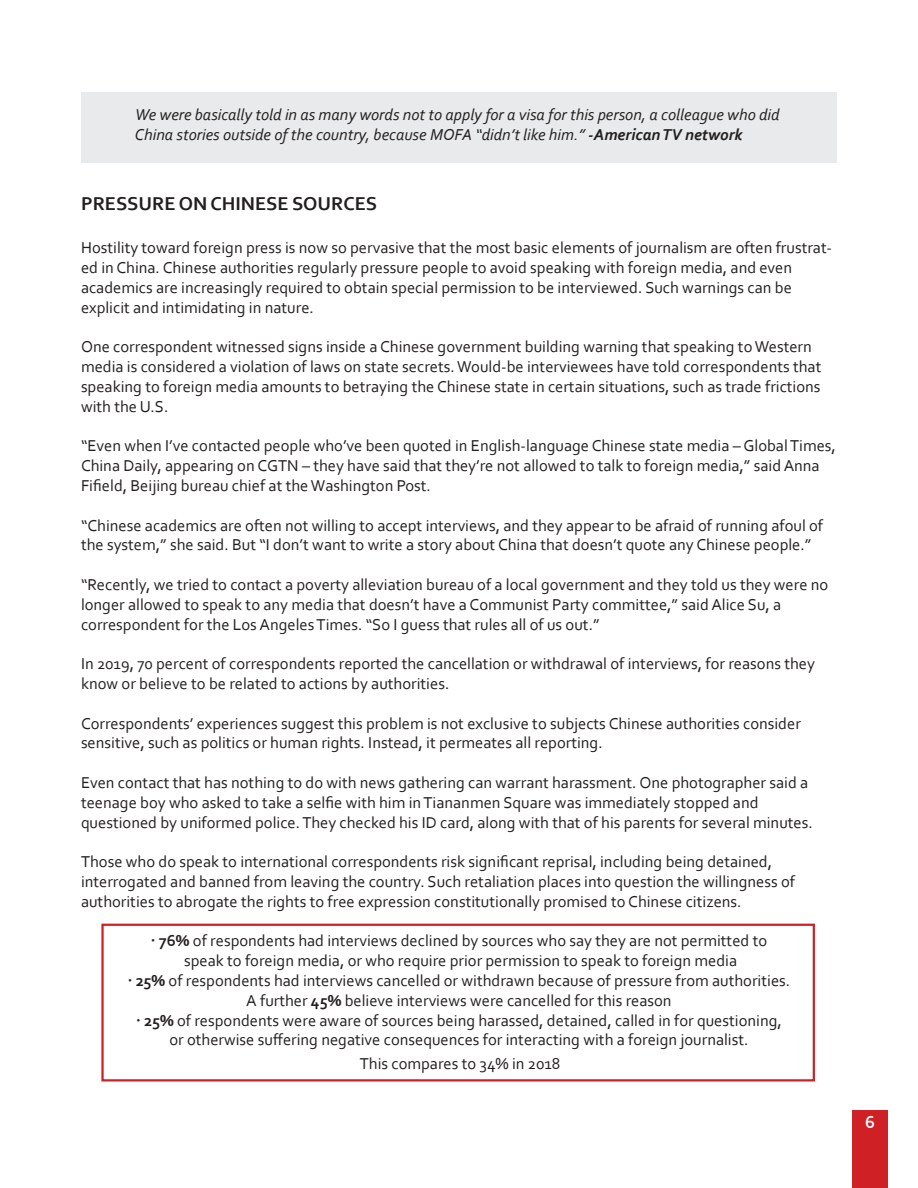
<style>
.page{position:relative;width:918px;height:1188px;background:#fff}
.page>*{position:absolute;margin:0;border:0;box-sizing:border-box;transform-origin:0 0}
.t1{font:700 19.5px "Corbel";color:#231f20}
.t2{font:700 18px "Corbel";color:#fff}
.t3{font:16.5px/19.8px "Corbel";color:#231f20}
.t4{font:italic 16.5px "Corbel";color:#231f20}
.s1{font-weight:700}
.s2{font-family:"Fira Sans";font-weight:300}
</style>
<div class="page">
<div style="left:81px;top:93px;width:756px;height:70px;background:#e9eaeb"></div>
<div style="left:852px;top:1110px;width:36px;height:78px;background:#cf2026"></div>
<div style="left:101px;top:924px;width:714px;height:158px;border:2px solid #cf2026"></div>
<p class="t4" style="left:135px;top:105px;width:646px">We were basically told in as many words not to apply for a visa for this person, a colleague who did</p>
<p class="t4" style="left:135px;top:124px;width:609px">China stories outside of the country, because MOFA “didn’t like him.” <span class="s1">-American TV network</span></p>
<p class="t1" style="left:81px;top:192px;width:298px">PRESSURE ON CHINESE SOURCES</p>
<p class="t3" style="left:81px;top:238px;width:753px">Hostility toward foreign press is now so pervasive that the most basic elements of journalism are often frustrat&shy;ed in China. Chinese authorities regularly pressure people to avoid speaking with foreign media, and even</p>
<p class="t3" style="left:81px;top:277px;width:712px">academics are increasingly required to obtain special permission to be interviewed. Such warnings can be</p>
<p class="t3" style="left:81px;top:297px;width:234px">explicit and intimidating in nature.</p>
<p class="t3" style="left:81px;top:337px;width:742px">One correspondent witnessed signs inside a Chinese government building warning that speaking to Western media is considered a violation of laws on state secrets. Would-be interviewees have told correspondents that speaking to foreign media amounts to betraying the Chinese state in certain situations, such as trade frictions with the U.S.</p>
<p class="t3" style="left:81px;top:436px;width:756px">“Even when I’ve contacted people who’ve been quoted in English-language Chinese state media – Global Times,<br>China Daily, appearing on CGTN – they have said that they’re not allowed to talk to foreign media,” said Anna<br>Fifield, Beijing bureau chief at the Washington Post.</p>
<p class="t3" style="left:81px;top:515px;width:744px">“Chinese academics are often not willing to accept interviews, and they appear to be afraid of running afoul of the system,” she said. But “I don’t want to write a story about China that doesn’t quote any Chinese people.”</p>
<p class="t3" style="left:81px;top:574px;width:749px">“Recently, we tried to contact a poverty alleviation bureau of a local government and they told us they were no longer allowed to speak to any media that doesn’t have a Communist Party committee,” said Alice Su, a</p>
<p class="t3" style="left:81px;top:614px;width:520px">correspondent for the Los Angeles Times. “So I guess that rules all of us out.”</p>
<p class="t3" style="left:81px;top:653px;width:735px">In 2019, 70 percent of correspondents reported the cancellation or withdrawal of interviews, for reasons they know or believe to be related to actions by authorities.</p>
<p class="t3" style="left:81px;top:713px;width:721px">Correspondents’ experiences suggest this problem is not exclusive to subjects Chinese authorities consider sensitive, such as politics or human rights. Instead, it permeates all reporting.</p>
<p class="t3" style="left:81px;top:772px;width:729px">Even contact that has nothing to do with news gathering can warrant harassment. One photographer said a teenage boy who asked to take a selfie with him in Tiananmen Square was immediately stopped and</p>
<p class="t3" style="left:81px;top:812px;width:733px">questioned by uniformed police. They checked his ID card, along with that of his parents for several minutes.</p>
<p class="t3" style="left:81px;top:851px;width:693px">Those who do speak to international correspondents risk significant reprisal, including being detained,</p>
<p class="t3" style="left:81px;top:871px;width:716px">interrogated and banned from leaving the country. Such retaliation places into question the willingness of</p>
<p class="t3" style="left:81px;top:891px;width:662px">authorities to abrogate the rights to free expression constitutionally promised to Chinese citizens.</p>
<p class="t3" style="left:151px;top:931px;width:618px"><span class="s2">•</span> <span class="s1">76%</span> of respondents had interviews declined by sources who say they are not permitted to</p>
<p class="t3" style="left:184px;top:950px;width:555px">speak to foreign media, or who require prior permission to speak to foreign media</p>
<p class="t3" style="left:128px;top:970px;width:664px"><span class="s2">•</span> <span class="s1">25%</span> of respondents had interviews cancelled or withdrawn because of pressure from authorities.</p>
<p class="t3" style="left:246px;top:990px;width:427px">A further <span class="s1">45%</span> believe interviews were cancelled for this reason</p>
<p class="t3" style="left:136px;top:1010px;width:647px"><span class="s2">•</span> <span class="s1">25%</span> of respondents were aware of sources being harassed, detained, called in for questioning,</p>
<p class="t3" style="left:169px;top:1030px;width:581px">or otherwise suffering negative consequences for interacting with a foreign journalist.</p>
<p class="t3" style="left:360px;top:1053px;width:202px">This compares to 34% in 2018</p>
<p class="t2" style="left:865px;top:1111px;width:11px">6</p>
</div>
